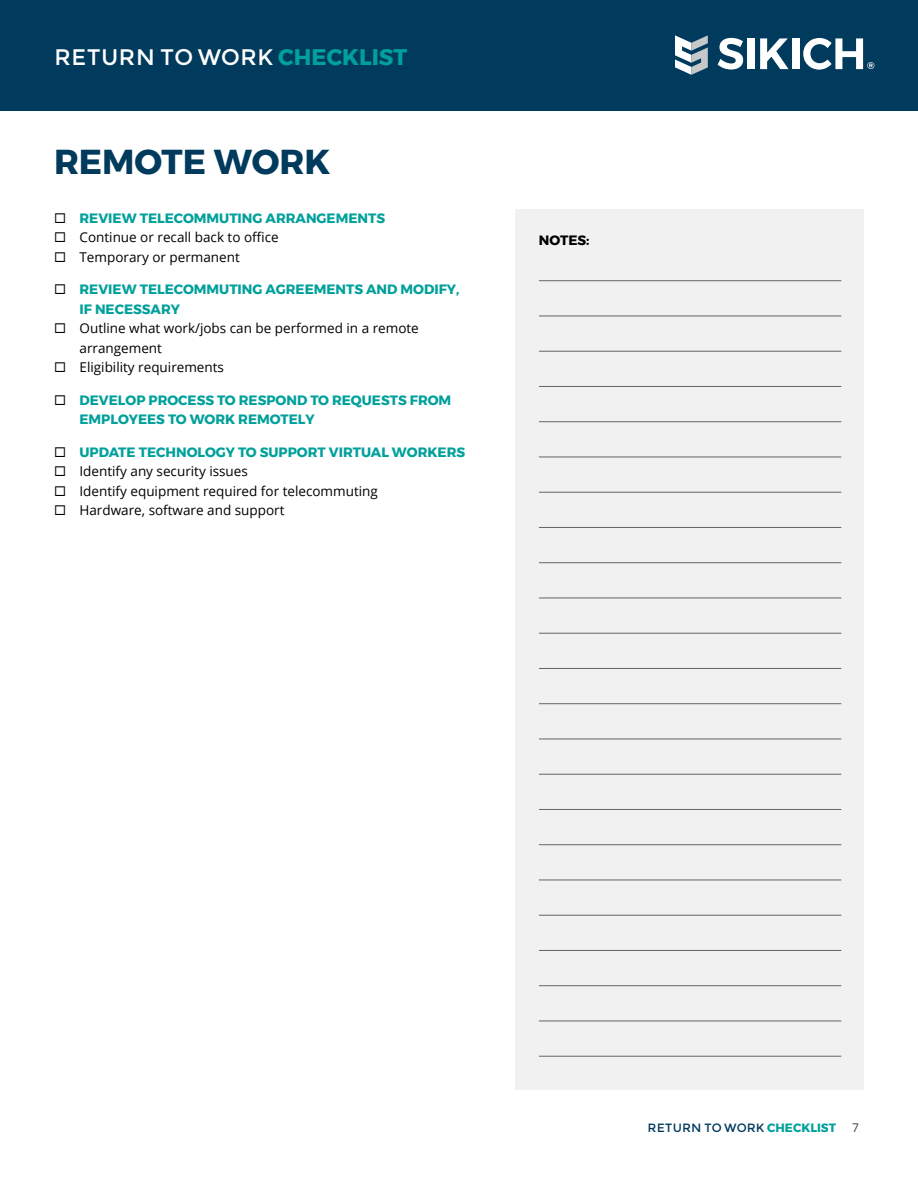
<style>
.page{position:relative;width:918px;height:1188px;background:#fff}
.page>*{position:absolute;margin:0;border:0;box-sizing:border-box;transform-origin:0 0}
.t1{font:700 34.5px "Montserrat";color:#003a5d}
.t2{font:22.5px "Montserrat";color:#fff}
.t3{font:13.5px/19.5px "Open Sans";color:#000}
.t4{font:700 13.5px/19.5px "Montserrat";color:#00a09b}
.t5{font:700 13.5px "Montserrat";color:#000}
.t6{font:12px "Montserrat";color:#003a5d}
.t7{font:12px "Open Sans";color:#414042}
.s1{font-weight:700;color:#00a09b}
.s2{color:#000}
</style>
<div class="page">
<div style="left:0;top:0;width:918px;height:110px;background:#003a5d"></div>
<svg style="left:718px;top:38px;width:25px;height:32px"></svg>
<div style="left:748px;top:38px;width:7px;height:31px;background:#fff"></div>
<svg style="left:760px;top:38px;width:29px;height:31px"></svg>
<div style="left:792px;top:38px;width:7px;height:31px;background:#fff"></div>
<svg style="left:803px;top:38px;width:71px;height:32px"></svg>
<svg style="left:675px;top:35px;width:33px;height:40px"></svg>
<div style="left:515px;top:209px;width:349px;height:881px;background:#f1f1f2"></div>
<hr style="left:539px;top:280px;width:302px;height:1px;background:#636466">
<hr style="left:539px;top:316px;width:302px;height:1px;background:#636466">
<hr style="left:539px;top:351px;width:302px;height:1px;background:#636466">
<hr style="left:539px;top:386px;width:302px;height:1px;background:#636466">
<hr style="left:539px;top:421px;width:302px;height:1px;background:#636466">
<hr style="left:539px;top:457px;width:302px;height:1px;background:#636466">
<hr style="left:539px;top:492px;width:302px;height:1px;background:#636466">
<hr style="left:539px;top:527px;width:302px;height:1px;background:#636466">
<hr style="left:539px;top:562px;width:302px;height:1px;background:#636466">
<hr style="left:539px;top:598px;width:302px;height:1px;background:#636466">
<hr style="left:539px;top:633px;width:302px;height:1px;background:#636466">
<hr style="left:539px;top:668px;width:302px;height:1px;background:#636466">
<hr style="left:539px;top:703px;width:302px;height:1px;background:#636466">
<hr style="left:539px;top:739px;width:302px;height:1px;background:#636466">
<hr style="left:539px;top:774px;width:302px;height:1px;background:#636466">
<hr style="left:539px;top:809px;width:302px;height:1px;background:#636466">
<hr style="left:539px;top:844px;width:302px;height:1px;background:#636466">
<hr style="left:539px;top:880px;width:302px;height:1px;background:#636466">
<hr style="left:539px;top:915px;width:302px;height:1px;background:#636466">
<hr style="left:539px;top:950px;width:302px;height:1px;background:#636466">
<hr style="left:539px;top:985px;width:302px;height:1px;background:#636466">
<hr style="left:539px;top:1021px;width:302px;height:1px;background:#636466">
<hr style="left:539px;top:1056px;width:302px;height:1px;background:#636466">
<h2 class="t2" style="left:54px;top:43px;width:355px">RETURN TO WORK <span class="s1">CHECKLIST</span></h2>
<h1 class="t1" style="left:54px;top:134px;width:278px">REMOTE WORK</h1>
<p class="t4" style="left:54px;top:208px;width:333px"><span class="s2">◻</span> REVIEW TELECOMMUTING ARRANGEMENTS</p>
<p class="t3" style="left:54px;top:227px;width:226px">◻ Continue or recall back to office</p>
<p class="t3" style="left:54px;top:247px;width:187px">◻ Temporary or permanent</p>
<p class="t4" style="left:80px;top:280px;width:381px;text-indent:-26px"><span class="s2">◻</span> REVIEW TELECOMMUTING AGREEMENTS AND MODIFY,<br>IF NECESSARY</p>
<p class="t3" style="left:80px;top:318px;width:341px;text-indent:-26px">◻ Outline what work/jobs can be performed in a remote arrangement</p>
<p class="t3" style="left:54px;top:357px;width:172px">◻ Eligibility requirements</p>
<p class="t4" style="left:80px;top:390px;width:373px;text-indent:-26px"><span class="s2">◻</span> DEVELOP PROCESS TO RESPOND TO REQUESTS FROM<br>EMPLOYEES TO WORK REMOTELY</p>
<p class="t4" style="left:54px;top:442px;width:413px"><span class="s2">◻</span> UPDATE TECHNOLOGY TO SUPPORT VIRTUAL WORKERS</p>
<p class="t3" style="left:54px;top:461px;width:195px">◻ Identify any security issues</p>
<p class="t3" style="left:54px;top:481px;width:325px">◻ Identify equipment required for telecommuting</p>
<p class="t3" style="left:54px;top:500px;width:232px">◻ Hardware, software and support</p>
<p class="t5" style="left:539px;top:229px;width:52px">NOTES:</p>
<p class="t6" style="left:648px;top:1120px;width:190px">RETURN TO WORK <span class="s1">CHECKLIST</span></p>
<p class="t7" style="left:852px;top:1119px;width:8px">7</p>
</div>
